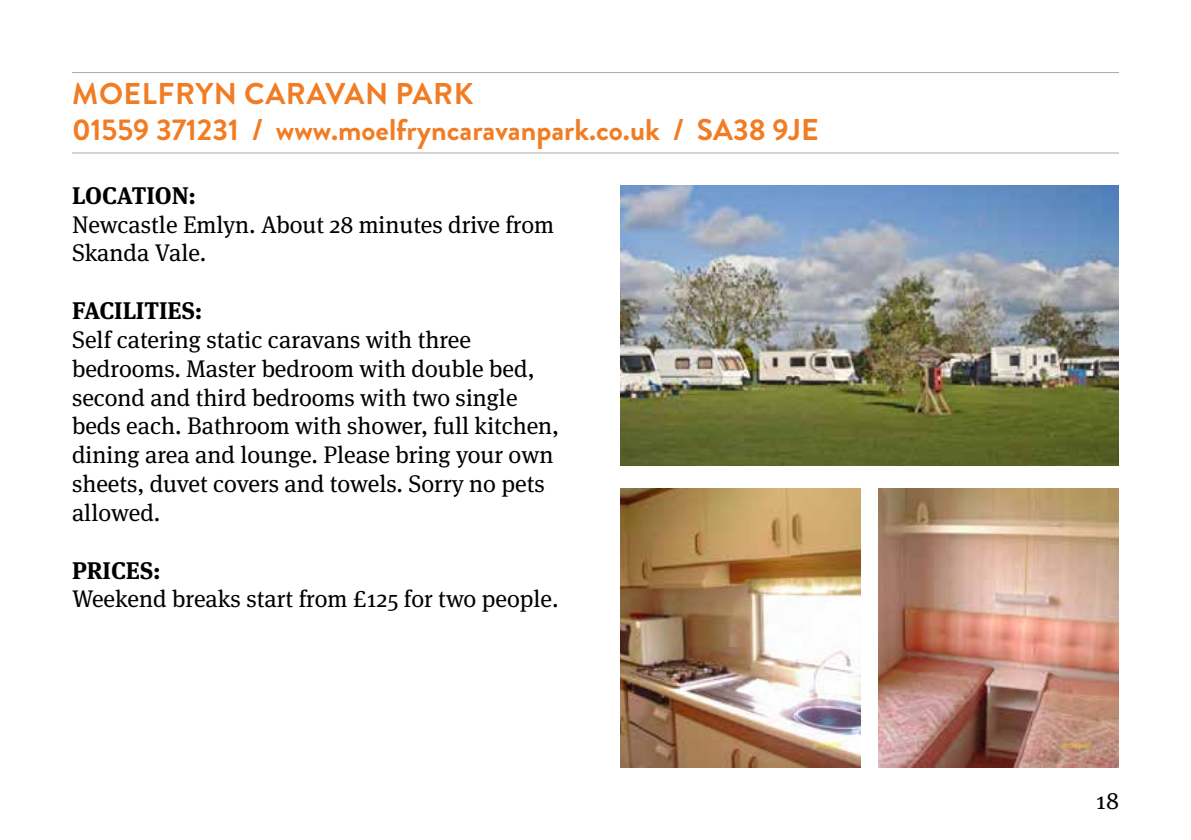
<style>
.page{position:relative;width:1191px;height:840px;background:#fff}
.page>*{position:absolute;margin:0;border:0;box-sizing:border-box;transform-origin:0 0}
.t1{font:700 30px/36px "Brandon Grotesque";color:#f17c24}
.t2{font:24px/28.8px "Meta Serif Pro";color:#000}
.t3{font:700 24px "Meta Serif Pro";color:#000}
</style>
<div class="page">
<hr style="left:72px;top:72px;width:1047px;height:1px;background:#a7a9ac">
<hr style="left:72px;top:152px;width:1047px;height:1px;background:#a7a9ac">
<img style="left:620px;top:488px;width:240px;height:279px">
<img style="left:878px;top:488px;width:241px;height:279px">
<img style="left:620px;top:185px;width:499px;height:280px">
<p class="t1" style="left:72px;top:76px;width:748px">MOELFRYN CARAVAN PARK<br>01559 371231 / www.moelfryncaravanpark.co.uk / SA38 9JE</p>
<p class="t3" style="left:72px;top:176px;width:125px">LOCATION:</p>
<p class="t2" style="left:72px;top:208px;width:483px">Newcastle Emlyn. About 28 minutes drive from<br>Skanda Vale.</p>
<p class="t3" style="left:72px;top:291px;width:132px">FACILITIES:</p>
<p class="t2" style="left:72px;top:324px;width:489px">Self catering static caravans with three bedrooms. Master bedroom with double bed, second and third bedrooms with two single beds each. Bathroom with shower, full kitchen, dining area and lounge. Please bring your own sheets, duvet covers and towels. Sorry no pets allowed.</p>
<p class="t3" style="left:72px;top:550px;width:90px">PRICES:</p>
<p class="t2" style="left:72px;top:583px;width:488px">Weekend breaks start from £125 for two people.</p>
<p class="t2" style="left:1096px;top:784px;width:24px">18</p>
</div>
